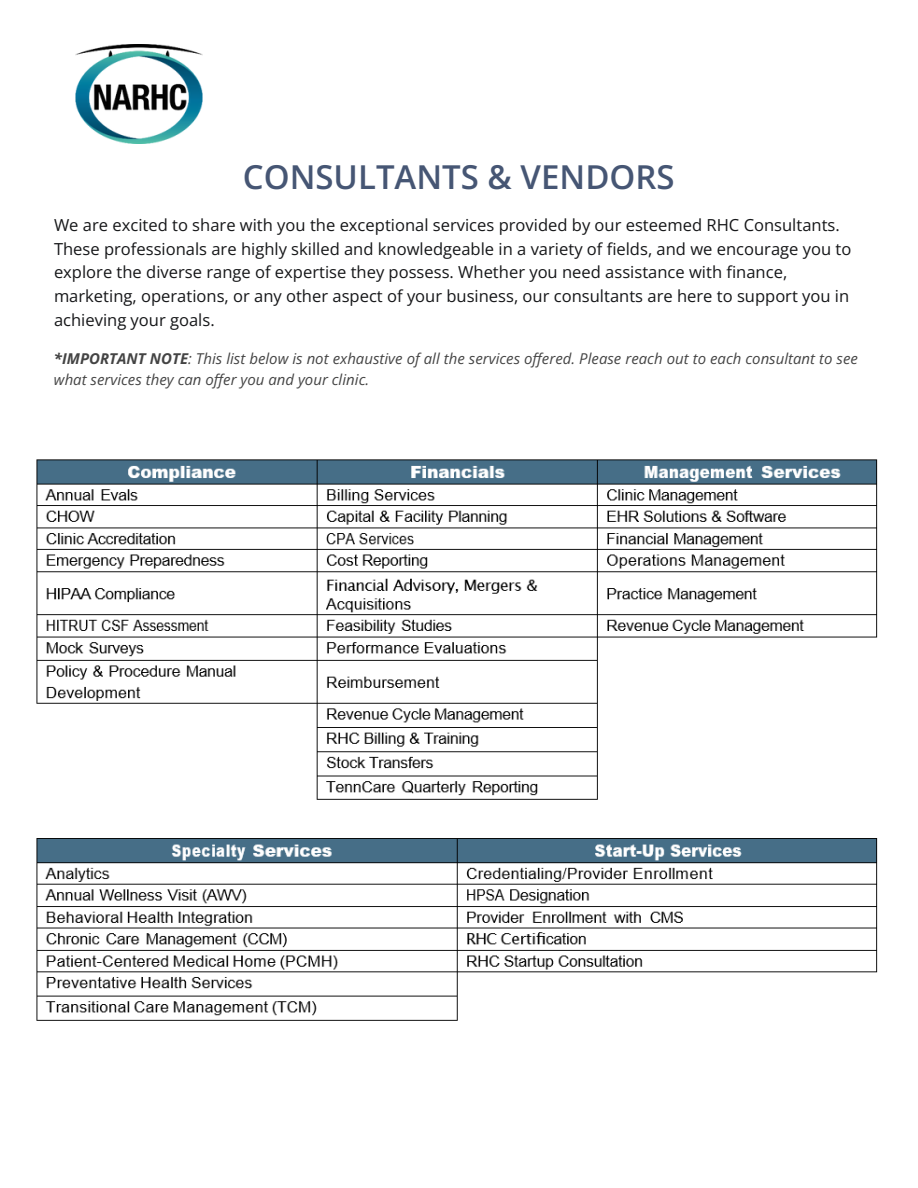
<style>
.page{position:relative;width:918px;height:1188px;background:#fff}
.page>*{position:absolute;margin:0;border:0;box-sizing:border-box;transform-origin:0 0}
.t1{font:600 33px "Open Sans";color:#465674}
.t2{font:16.5px/23.7px "Open Sans";color:#161719}
.t3{font:italic 15px/21.3px "Open Sans";color:#444}
.s1{font-weight:700}
</style>
<div class="page">
<img style="left:75px;top:44px;width:127px;height:99px">
<img style="left:36px;top:459px;width:842px;height:562px">
<h1 class="t1" style="left:243px;top:153px;width:433px">CONSULTANTS &amp; VENDORS</h1>
<p class="t2" style="left:54px;top:213px;width:799px">We are excited to share with you the exceptional services provided by our esteemed RHC Consultants.<br>These professionals are highly skilled and knowledgeable in a variety of fields, and we encourage you to explore the diverse range of expertise they possess. Whether you need assistance with finance, marketing, operations, or any other aspect of your business, our consultants are here to support you in achieving your goals.</p>
<p class="t3" style="left:54px;top:347px;width:805px"><span class="s1">*IMPORTANT NOTE</span>: This list below is not exhaustive of all the services offered. Please reach out to each consultant to see what services they can offer you and your clinic.</p>
</div>
